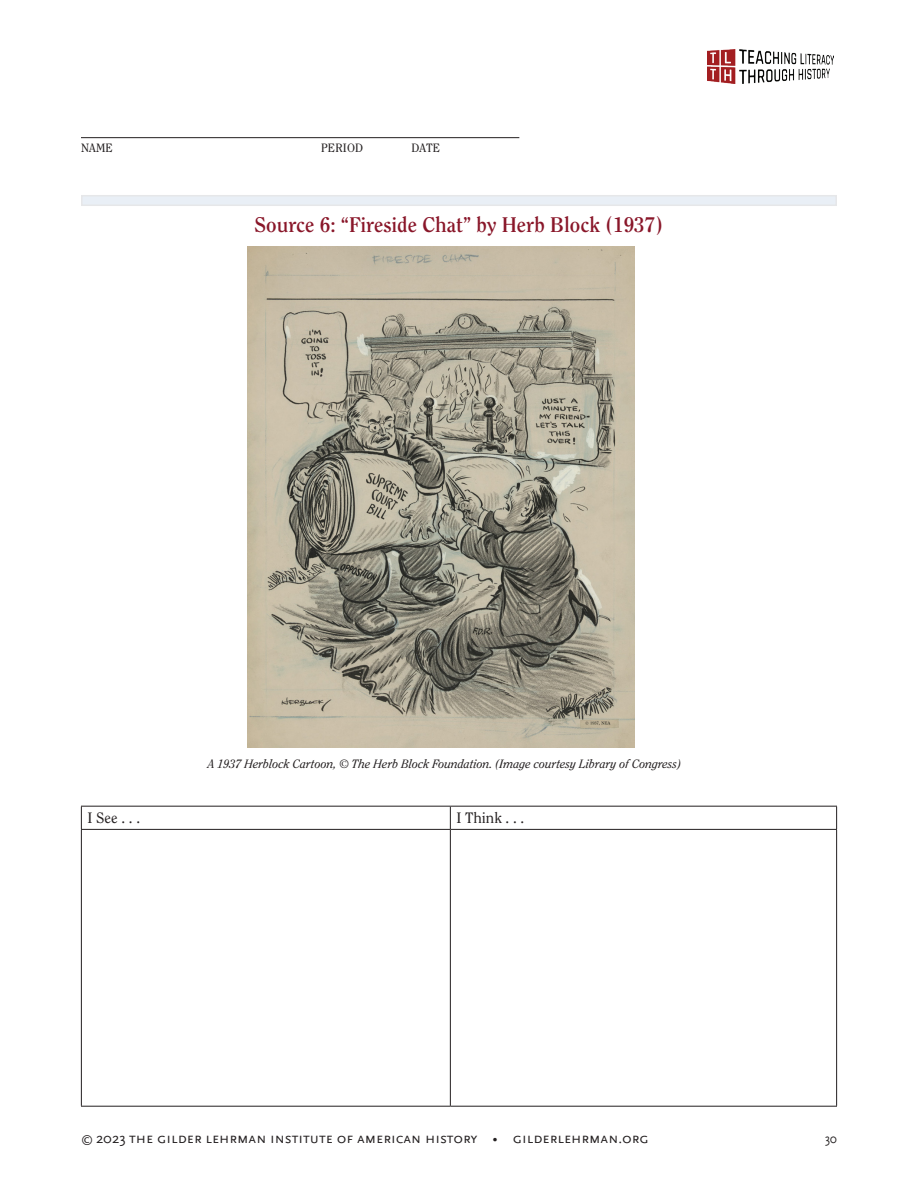
<style>
.page{position:relative;width:918px;height:1188px;background:#fff}
.page>*{position:absolute;margin:0;border:0;box-sizing:border-box;transform-origin:0 0}
.Heading_3{font:700 21px "Clearface ITC Pro";color:#891629}
.t1{font:15px "Scala Sans OT";color:#231f20}
.TLTH_Regular{font:15px "Clearface ITC Pro";color:#231f20}
.t2{font:13.5px "Scala Sans OT";color:#231f20;scale:.9 1}
.TLTH_Reg{font:italic 12px "Clearface ITC Pro";color:#231f20}
.t3{font:12px "Clearface ITC Pro";letter-spacing:.015em;color:#231f20}
.s1{font-size:12px}
</style>
<div class="page">
<div style="left:81px;top:195px;width:756px;height:11px;background:#e9eff6;border:2px solid #e6e7e9"></div>
<hr style="left:81px;top:137px;width:438px;height:1px;background:#231f20">
<img style="left:708px;top:50px;width:125px;height:33px">
<hr style="left:81px;top:830px;width:1px;height:276px;background:#231f20">
<hr style="left:450px;top:830px;width:1px;height:276px;background:#231f20">
<hr style="left:836px;top:830px;width:1px;height:276px;background:#231f20">
<hr style="left:81px;top:1106px;width:369px;height:1px;background:#231f20">
<hr style="left:450px;top:1106px;width:387px;height:1px;background:#231f20">
<hr style="left:81px;top:806px;width:369px;height:1px;background:#231f20">
<svg style="left:81px;top:807px;width:1px;height:22px"></svg>
<hr style="left:450px;top:806px;width:387px;height:1px;background:#231f20">
<svg style="left:450px;top:807px;width:1px;height:22px"></svg>
<svg style="left:836px;top:807px;width:1px;height:22px"></svg>
<hr style="left:81px;top:829px;width:369px;height:1px;background:#231f20">
<hr style="left:450px;top:829px;width:387px;height:1px;background:#231f20">
<img style="left:248px;top:246px;width:387px;height:501px">
<p class="t3" style="left:81px;top:140px;width:33px">NAME</p>
<p class="t3" style="left:321px;top:140px;width:44px">PERIOD</p>
<p class="t3" style="left:411px;top:140px;width:30px">DATE</p>
<p class="Heading_3" style="left:255px;top:212px;width:410px">Source 6: “Fireside Chat” by Herb Block (1937)</p>
<p class="TLTH_Reg" style="left:208px;top:757px;width:475px">A 1937 Herblock Cartoon, © The Herb Block Foundation. (Image courtesy Library of Congress)</p>
<p class="TLTH_Regular" style="left:87px;top:809px;width:54px">I See . . .</p>
<p class="TLTH_Regular" style="left:456px;top:809px;width:70px">I Think . . .</p>
<p class="t1" style="left:81px;top:1130px;width:569px"><span class="s1">©</span> 2023 the gilder lehrman institute of american history • gilderlehrman.org</p>
<p class="t2" style="left:825px;top:1131px;width:15px">30</p>
</div>
